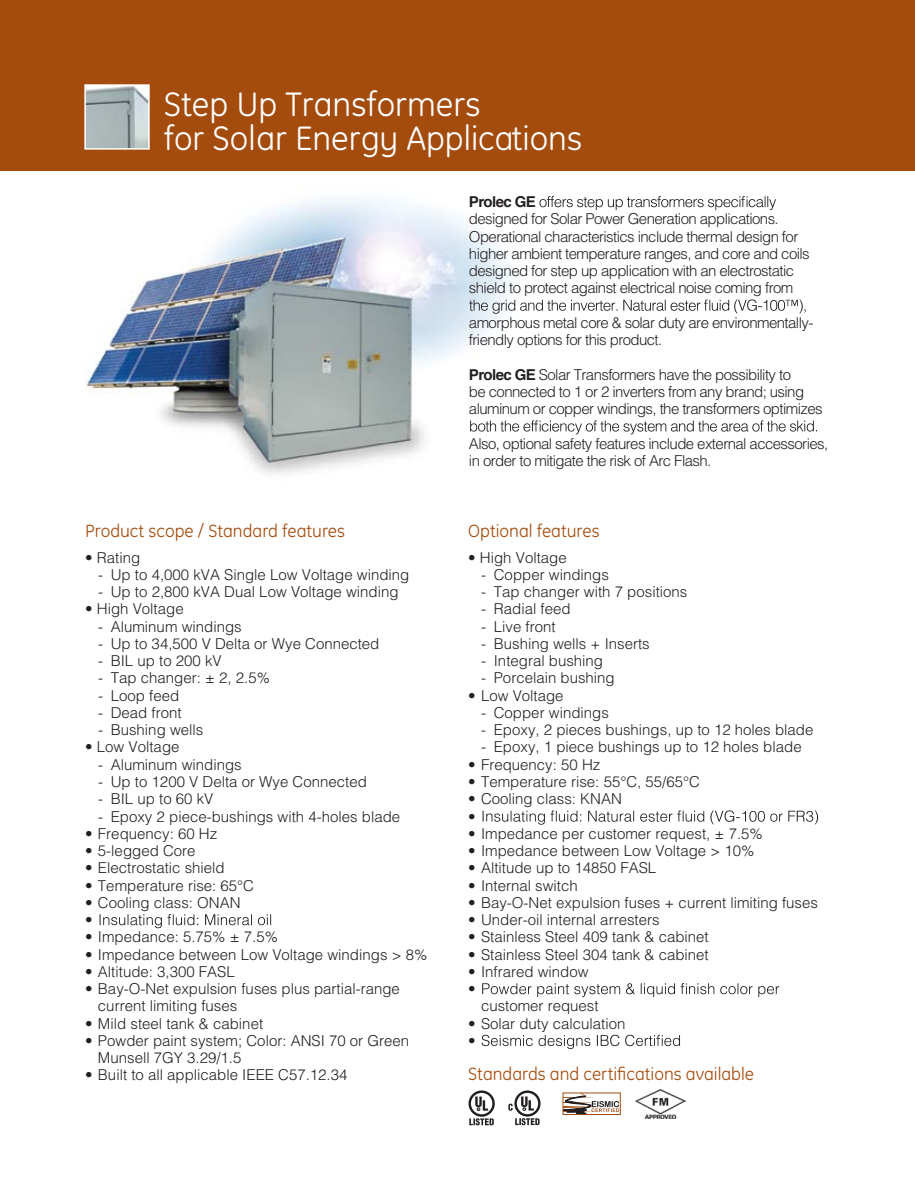
<style>
.page{position:relative;width:915px;height:1191px;background:#fff}
.page>*{position:absolute;margin:0;border:0;box-sizing:border-box;transform-origin:0 0}
.t1{font:34.5px/34.5px "GE Inspira";color:#fff}
.t2{font:18px "GE Inspira";color:#a44c0e}
.t3{font:300 15px/17.2px "Helvetica";color:#231f20}
.t4{font:300 15px/17.2px "Helvetica";letter-spacing:-.04em;color:#231f20}
.t5{font:700 15px "Helvetica";letter-spacing:-.04em;color:#231f20}
.s1{font-weight:700}
</style>
<div class="page">
<img style="left:86px;top:198px;width:511px;height:276px">
<div style="left:0;top:0;width:914px;height:170px;background:#a44c0e"></div>
<img style="left:87px;top:87px;width:60px;height:60px">
<div style="left:84px;top:84px;width:66px;height:66px;border:2px solid #fff"></div>
<svg style="left:562px;top:1092px;width:58px;height:22px"></svg>
<svg style="left:562px;top:1093px;width:57px;height:21px"></svg>
<img style="left:635px;top:1089px;width:50px;height:29px">
<svg style="left:468px;top:1090px;width:26px;height:26px"></svg>
<div style="left:471px;top:1093px;width:21px;height:21px;background:#fff;border-radius:50%"></div>
<svg style="left:475px;top:1096px;width:13px;height:14px"></svg>
<svg style="left:514px;top:1090px;width:26px;height:26px"></svg>
<svg style="left:516px;top:1092px;width:22px;height:22px"></svg>
<svg style="left:521px;top:1096px;width:12px;height:14px"></svg>
<svg style="left:508px;top:1103px;width:4px;height:7px"></svg>
<svg style="left:515px;top:1118px;width:24px;height:7px"></svg>
<svg style="left:469px;top:1118px;width:24px;height:7px"></svg>
<svg style="left:99px;top:914px;width:172px;height:14px"></svg>
<svg style="left:482px;top:810px;width:335px;height:14px"></svg>
<svg style="left:482px;top:983px;width:297px;height:14px"></svg>
<svg style="left:481px;top:1034px;width:198px;height:15px"></svg>
<svg style="left:539px;top:196px;width:236px;height:14px"></svg>
<svg style="left:469px;top:299px;width:336px;height:15px"></svg>
<svg style="left:470px;top:420px;width:344px;height:14px"></svg>
<h1 class="t1" style="left:164px;top:86px;width:419px">Step Up Transformers<br>for Solar Energy Applications</h1>
<p class="t2" style="left:85px;top:520px;width:261px">Product scope / Standard features</p>
<p class="t3" style="left:85px;top:548px;width:57px">• Rating</p>
<p class="t3" style="left:98px;top:565px;width:313px">- Up to 4,000 kVA Single Low Voltage winding</p>
<p class="t3" style="left:98px;top:583px;width:302px">- Up to 2,800 kVA Dual Low Voltage winding</p>
<p class="t3" style="left:85px;top:600px;width:100px">• High Voltage</p>
<p class="t3" style="left:98px;top:617px;width:145px">- Aluminum windings</p>
<p class="t3" style="left:98px;top:634px;width:283px">- Up to 34,500 V Delta or Wye Connected</p>
<p class="t3" style="left:98px;top:652px;width:125px">- BIL up to 200 kV</p>
<p class="t3" style="left:98px;top:669px;width:173px">- Tap changer: ± 2, 2.5%</p>
<p class="t3" style="left:98px;top:686px;width:83px">- Loop feed</p>
<p class="t3" style="left:98px;top:703px;width:85px">- Dead front</p>
<p class="t3" style="left:98px;top:721px;width:107px">- Bushing wells</p>
<p class="t3" style="left:85px;top:738px;width:96px">• Low Voltage</p>
<p class="t3" style="left:98px;top:755px;width:145px">- Aluminum windings</p>
<p class="t3" style="left:98px;top:772px;width:270px">- Up to 1200 V Delta or Wye Connected</p>
<p class="t3" style="left:98px;top:790px;width:117px">- BIL up to 60 kV</p>
<p class="t3" style="left:98px;top:807px;width:303px">- Epoxy 2 piece-bushings with 4-holes blade</p>
<p class="t3" style="left:85px;top:824px;width:133px">• Frequency: 60 Hz</p>
<p class="t3" style="left:85px;top:841px;width:112px">• 5-legged Core</p>
<p class="t3" style="left:85px;top:859px;width:141px">• Electrostatic shield</p>
<p class="t3" style="left:85px;top:876px;width:170px">• Temperature rise: 65°C</p>
<p class="t3" style="left:85px;top:893px;width:157px">• Cooling class: ONAN •</p>
<p class="t3" style="left:85px;top:928px;width:194px">• Impedance: 5.75% ± 7.5%</p>
<p class="t3" style="left:85px;top:945px;width:343px">• Impedance between Low Voltage windings &gt; 8%</p>
<p class="t3" style="left:85px;top:962px;width:151px">• Altitude: 3,300 FASL</p>
<p class="t3" style="left:98px;top:979px;width:303px;text-indent:-13px">• Bay-O-Net expulsion fuses plus partial-range current limiting fuses</p>
<p class="t3" style="left:85px;top:1014px;width:179px">• Mild steel tank &amp; cabinet</p>
<p class="t3" style="left:98px;top:1031px;width:312px;text-indent:-13px">• Powder paint system; Color: ANSI 70 or Green<br>Munsell 7GY 3.29/1.5</p>
<p class="t3" style="left:85px;top:1066px;width:264px">• Built to all applicable IEEE C57.12.34</p>
<p class="t5" style="left:469px;top:190px;width:68px">Prolec GE</p>
<p class="t4" style="left:469px;top:210px;width:342px">designed for Solar Power Generation applications.<br>Operational characteristics include thermal design for higher ambient temperature ranges, and core and coils designed for step up application with an electrostatic shield to protect against electrical noise coming from</p>
<p class="t4" style="left:469px;top:313px;width:346px">amorphous metal core &amp; solar duty are environmentally&shy;friendly options for this product.</p>
<p class="t4" style="left:469px;top:365px;width:355px"><span class="s1">Prolec GE</span> Solar Transformers have the possibility to<br>be connected to 1 or 2 inverters from any brand; using aluminum or copper windings, the transformers optimizes</p>
<p class="t4" style="left:469px;top:434px;width:360px">Also, optional safety features include external accessories, in order to mitigate the risk of Arc Flash.</p>
<p class="t2" style="left:468px;top:520px;width:133px">Optional features</p>
<p class="t3" style="left:468px;top:548px;width:100px">• High Voltage</p>
<p class="t3" style="left:481px;top:565px;width:129px">- Copper windings</p>
<p class="t3" style="left:481px;top:583px;width:208px">- Tap changer with 7 positions</p>
<p class="t3" style="left:481px;top:600px;width:91px">- Radial feed</p>
<p class="t3" style="left:481px;top:617px;width:76px">- Live front</p>
<p class="t3" style="left:481px;top:634px;width:170px">- Bushing wells + Inserts</p>
<p class="t3" style="left:481px;top:652px;width:123px">- Integral bushing</p>
<p class="t3" style="left:481px;top:669px;width:135px">- Porcelain bushing</p>
<p class="t3" style="left:468px;top:686px;width:97px">• Low Voltage</p>
<p class="t3" style="left:481px;top:703px;width:129px">- Copper windings</p>
<p class="t3" style="left:481px;top:721px;width:334px">- Epoxy, 2 pieces bushings, up to 12 holes blade</p>
<p class="t3" style="left:481px;top:738px;width:322px">- Epoxy, 1 piece bushings up to 12 holes blade</p>
<p class="t3" style="left:468px;top:755px;width:133px">• Frequency: 50 Hz</p>
<p class="t3" style="left:468px;top:772px;width:233px">• Temperature rise: 55°C, 55/65°C</p>
<p class="t3" style="left:468px;top:790px;width:155px">• Cooling class: KNAN •</p>
<p class="t3" style="left:468px;top:824px;width:296px">• Impedance per customer request, ± 7.5%</p>
<p class="t3" style="left:468px;top:841px;width:288px">• Impedance between Low Voltage &gt; 10%</p>
<p class="t3" style="left:468px;top:859px;width:189px">• Altitude up to 14850 FASL</p>
<p class="t3" style="left:468px;top:876px;width:111px">• Internal switch</p>
<p class="t3" style="left:468px;top:893px;width:351px">• Bay-O-Net expulsion fuses + current limiting fuses</p>
<p class="t3" style="left:468px;top:910px;width:193px">• Under-oil internal arresters</p>
<p class="t3" style="left:468px;top:928px;width:242px">• Stainless Steel 409 tank &amp; cabinet</p>
<p class="t3" style="left:468px;top:945px;width:242px">• Stainless Steel 304 tank &amp; cabinet</p>
<p class="t3" style="left:468px;top:962px;width:122px">• Infrared window •</p>
<p class="t3" style="left:481px;top:997px;width:119px">customer request</p>
<p class="t3" style="left:468px;top:1014px;width:158px">• Solar duty calculation •</p>
<p class="t2" style="left:468px;top:1063px;width:287px">Standards and certifications available</p>
</div>
